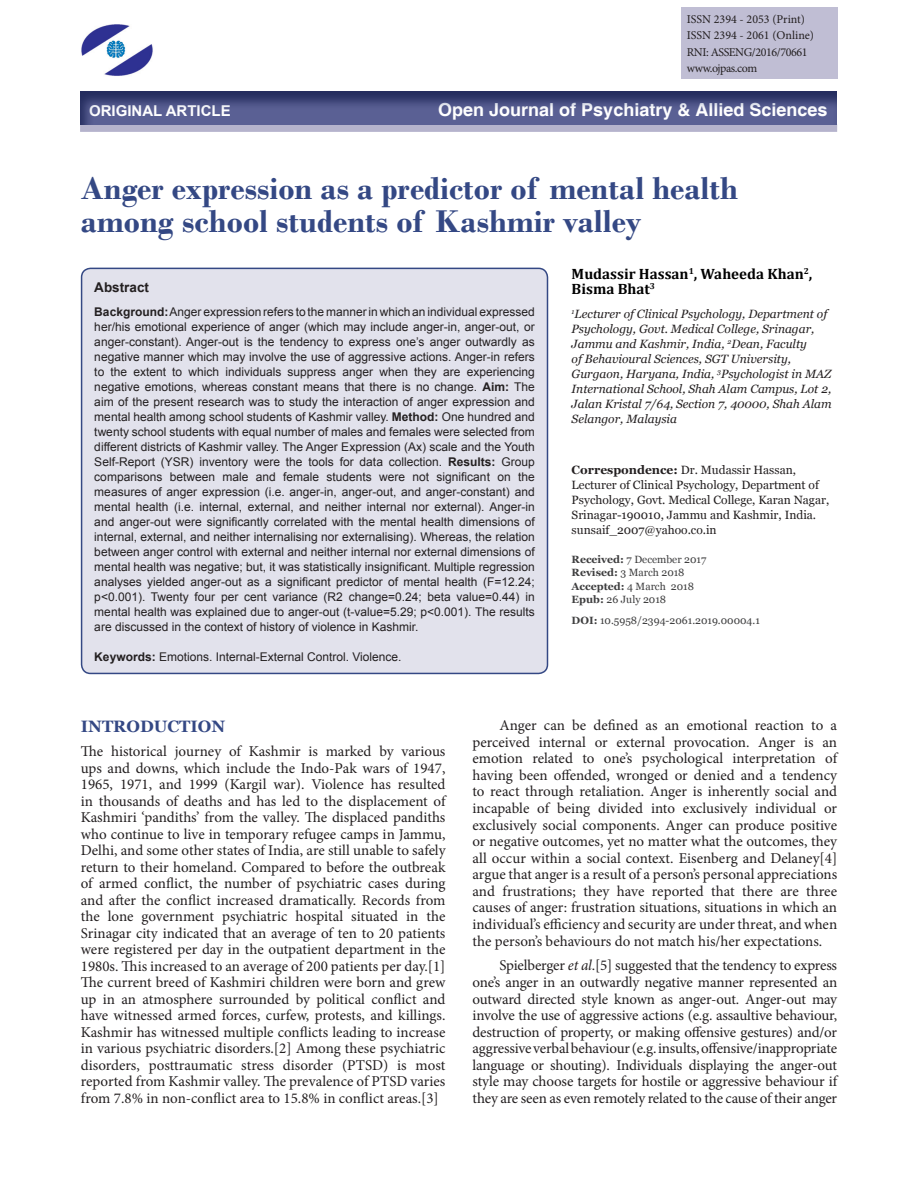
<style>
.page{position:relative;width:918px;height:1188px;background:#fff}
.page>*{position:absolute;margin:0;border:0;box-sizing:border-box;transform-origin:0 0}
.AT{font:700 33px/33px "Bodoni";color:#344884}
.t1{font:700 18px "Helvetica";color:#fff}
.t2{font:700 16.5px "Georgia";color:#344884}
.TX{font:15px/16.5px "Minion Pro";letter-spacing:-.005em;color:#231f20;text-align:justify}
.TXFL{font:15px/16.5px "Minion Pro";color:#231f20;text-align:justify}
.AU{font:700 15px/15px "Cambria";color:#000}
.t3{font:700 15px "Arial";color:#fff}
.ABSH{font:700 13.5px "Arial";color:#231f20}
.ABS{font:12px/15px "Arial";color:#231f20;text-align:justify}
.AFF{font:italic 12px/15px "Georgia";color:#231f20}
.ADD{font:12px/15px "Georgia";color:#231f20}
.KWD{font:12px "Arial";color:#231f20}
.t4{font:12px "Minion Pro";letter-spacing:-.01em;color:#231f20}
.t5{font:12px "Minion Pro";letter-spacing:-.035em;color:#231f20}
.HIS{font:10.5px/13.5px "Georgia";color:#3e3e3f}
.s1{font-weight:700}
.s2{font-style:italic}
</style>
<div class="page">
<div style="left:82px;top:268px;width:466px;height:405px;background:#e2e2ec;border-radius:9px"></div>
<div style="left:81px;top:268px;width:467px;height:406px;border:2px solid #344884;border-radius:9px"></div>
<div style="left:681px;top:8px;width:156px;height:71px;background:#c0bed4"></div>
<div style="left:80px;top:124px;width:757px;height:8px;background:#b5b3cc"></div>
<div style="left:67px;top:80px;width:781px;height:47px;background:#344884;opacity:.75"></div>
<img style="left:81px;top:24px;width:72px;height:52px">
<p class="t4" style="left:687px;top:11px;width:120px">ISSN 2394 - 2053 (Print)</p>
<p class="t4" style="left:687px;top:27px;width:129px">ISSN 2394 - 2061 (Online)</p>
<p class="t5" style="left:687px;top:44px;width:122px">RNI: ASSENG/2016/70661</p>
<p class="t5" style="left:687px;top:60px;width:72px">www.ojpas.com</p>
<p class="t3" style="left:89px;top:101px;width:143px">ORIGINAL ARTICLE</p>
<h2 class="t1" style="left:438px;top:99px;width:391px">Open Journal of Psychiatry &amp; Allied Sciences</h2>
<p class="AT" style="left:81px;top:171px;width:659px">Anger expression as a predictor of mental health among school students of Kashmir valley</p>
<p class="AU" style="left:572px;top:266px;width:242px">Mudassir Hassan<sup>1</sup>, Waheeda Khan<sup>2</sup>,<br>Bisma Bhat<sup>3</sup></p>
<p class="AFF" style="left:572px;top:306px;width:261px"><sup>1</sup>Lecturer of Clinical Psychology, Department of Psychology, Govt. Medical College, Srinagar, Jammu and Kashmir, India, <sup>2</sup>Dean, Faculty<br>of Behavioural Sciences, SGT University, Gurgaon, Haryana, India, <sup>3</sup>Psychologist in MAZ International School, Shah Alam Campus, Lot 2, Jalan Kristal 7/64, Section 7, 40000, Shah Alam Selangor, Malaysia</p>
<p class="ADD" style="left:572px;top:462px;width:259px"><span class="s1">Correspondence:</span> Dr. Mudassir Hassan, Lecturer of Clinical Psychology, Department of Psychology, Govt. Medical College, Karan Nagar, Srinagar-190010, Jammu and Kashmir, India. sunsaif_2007@yahoo.co.in</p>
<p class="HIS" style="left:572px;top:552px;width:136px"><span class="s1">Received:</span> 7 December 2017<br><span class="s1">Revised:</span> 3 March 2018<br><span class="s1">Accepted:</span> 4 March 2018<br><span class="s1">Epub:</span> 26 July 2018</p>
<p class="HIS" style="left:572px;top:614px;width:190px"><span class="s1">DOI:</span> 10.5958/2394-2061.2019.00004.1</p>
<p class="ABSH" style="left:94px;top:279px;width:56px">Abstract</p>
<p class="ABS" style="left:94px;top:304px;width:442px"><span class="s1">Background:</span> Anger expression refers to the manner in which an individual expressed her/his emotional experience of anger (which may include anger-in, anger-out, or anger-constant). Anger-out is the tendency to express one’s anger outwardly as negative manner which may involve the use of aggressive actions. Anger-in refers to the extent to which individuals suppress anger when they are experiencing negative emotions, whereas constant means that there is no change. <span class="s1">Aim:</span> The aim of the present research was to study the interaction of anger expression and mental health among school students of Kashmir valley. <span class="s1">Method:</span> One hundred and twenty school students with equal number of males and females were selected from different districts of Kashmir valley. The Anger Expression (Ax) scale and the Youth Self-Report (YSR) inventory were the tools for data collection. <span class="s1">Results:</span> Group comparisons between male and female students were not significant on the measures of anger expression (i.e. anger-in, anger-out, and anger-constant) and mental health (i.e. internal, external, and neither internal nor external). Anger-in and anger-out were significantly correlated with the mental health dimensions of internal, external, and neither internalising nor externalising). Whereas, the relation between anger control with external and neither internal nor external dimensions of mental health was negative; but, it was statistically insignificant. Multiple regression analyses yielded anger-out as a significant predictor of mental health (F=12.24; p&lt;0.001). Twenty four per cent variance (R2 change=0.24; beta value=0.44) in mental health was explained due to anger-out (t-value=5.29; p&lt;0.001). The results are discussed in the context of history of violence in Kashmir.</p>
<p class="KWD" style="left:94px;top:649px;width:309px"><span class="s1">Keywords:</span> Emotions. Internal-External Control. Violence.</p>
<h1 class="t2" style="left:81px;top:717px;width:146px">INTRODUCTION</h1>
<p class="TXFL" style="left:81px;top:743px;width:366px">The historical journey of Kashmir is marked by various ups and downs, which include the Indo-Pak wars of 1947, 1965, 1971, and 1999 (Kargil war). Violence has resulted in thousands of deaths and has led to the displacement of Kashmiri ‘pandiths’ from the valley. The displaced pandiths who continue to live in temporary refugee camps in Jammu, Delhi, and some other states of India, are still unable to safely return to their homeland. Compared to before the outbreak of armed conflict, the number of psychiatric cases during and after the conflict increased dramatically. Records from the lone government psychiatric hospital situated in the Srinagar city indicated that an average of ten to 20 patients were registered per day in the outpatient department in the 1980s. This increased to an average of 200 patients per day.[1] The current breed of Kashmiri children were born and grew up in an atmosphere surrounded by political conflict and have witnessed armed forces, curfew, protests, and killings.<br>Kashmir has witnessed multiple conflicts leading to increase in various psychiatric disorders.[2] Among these psychiatric disorders, posttraumatic stress disorder (PTSD) is most reported from Kashmir valley. The prevalence of PTSD varies from 7.8% in non-conflict area to 15.8% in conflict areas.[3]</p>
<p class="TX" style="left:472px;top:717px;width:366px;text-indent:27px">Anger can be defined as an emotional reaction to a perceived internal or external provocation. Anger is an emotion related to one’s psychological interpretation of having been offended, wronged or denied and a tendency to react through retaliation. Anger is inherently social and incapable of being divided into exclusively individual or exclusively social components. Anger can produce positive or negative outcomes, yet no matter what the outcomes, they all occur within a social context. Eisenberg and Delaney[4] argue that anger is a result of a person’s personal appreciations and frustrations; they have reported that there are three causes of anger: frustration situations, situations in which an individual’s efficiency and security are under threat, and when the person’s behaviours do not match his/her expectations.</p>
<p class="TX" style="left:472px;top:957px;width:366px;text-indent:27px">Spielberger <span class="s2">et al</span>.[5] suggested that the tendency to express one’s anger in an outwardly negative manner represented an outward directed style known as anger-out. Anger-out may involve the use of aggressive actions (e.g. assaultive behaviour, destruction of property, or making offensive gestures) and/or aggressive verbal behaviour (e.g. insults, offensive/inappropriate language or shouting). Individuals displaying the anger-out style may choose targets for hostile or aggressive behaviour if they are seen as even remotely related to the cause of their anger</p>
</div>
